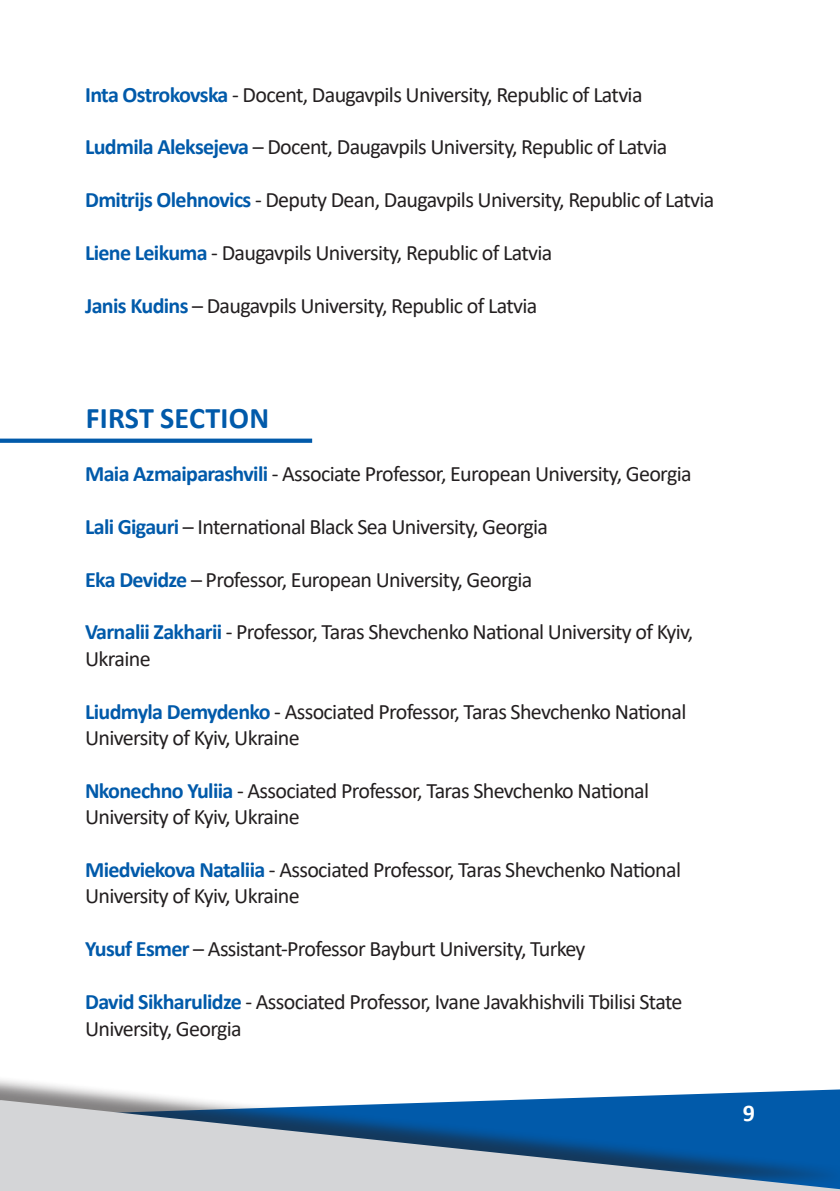
<style>
.page{position:relative;width:840px;height:1191px;background:#fff}
.page>*{position:absolute;margin:0;border:0;box-sizing:border-box;transform-origin:0 0}
.t1{font:700 30px "Calibri";letter-spacing:.01em;color:#015aaa}
.t2{font:700 24px "Calibri";color:#fff}
.t3{font:22px/26.4px "Calibri";letter-spacing:-.03em;color:#231f20}
.s1{font-weight:700;color:#015aaa}
</style>
<div class="page">
<div style="left:0;top:1075px;width:839px;height:112px;background:#231f20;opacity:.56"></div>
<svg style="left:1px;top:1100px;width:838px;height:91px;fill:#d4d5d7"></svg>
<svg style="left:0;top:1089px;width:1px;height:102px"></svg>
<div style="left:0;top:438px;width:312px;height:5px;background:#015aaa"></div>
<p class="t3" style="left:85px;top:80px;width:558px"><span class="s1">Inta Ostrokovska</span> - Docent, Daugavpils University, Republic of Latvia</p>
<p class="t3" style="left:85px;top:133px;width:583px"><span class="s1">Ludmila Aleksejeva</span> – Docent, Daugavpils University, Republic of Latvia</p>
<p class="t3" style="left:85px;top:186px;width:630px"><span class="s1">Dmitrijs Olehnovics</span> - Deputy Dean, Daugavpils University, Republic of Latvia</p>
<p class="t3" style="left:85px;top:239px;width:468px"><span class="s1">Liene Leikuma</span> - Daugavpils University, Republic of Latvia</p>
<p class="t3" style="left:85px;top:292px;width:453px"><span class="s1">Janis Kudins</span> – Daugavpils University, Republic of Latvia</p>
<p class="t1" style="left:86px;top:397px;width:185px">FIRST SECTION</p>
<p class="t3" style="left:85px;top:460px;width:607px"><span class="s1">Maia Azmaiparashvili</span> - Associate Professor, European University, Georgia</p>
<p class="t3" style="left:85px;top:512px;width:464px"><span class="s1">Lali Gigauri</span> – International Black Sea University, Georgia</p>
<p class="t3" style="left:85px;top:565px;width:448px"><span class="s1">Eka Devidze</span> – Professor, European University, Georgia</p>
<p class="t3" style="left:85px;top:618px;width:609px"><span class="s1">Varnalii Zakharii</span> - Professor, Taras Shevchenko National University of Kyiv,<br>Ukraine</p>
<p class="t3" style="left:85px;top:697px;width:602px"><span class="s1">Liudmyla Demydenko</span> - Associated Professor, Taras Shevchenko National</p>
<p class="t3" style="left:85px;top:724px;width:216px">University of Kyiv, Ukraine</p>
<p class="t3" style="left:85px;top:776px;width:565px"><span class="s1">Nkonechno Yuliia</span> - Associated Professor, Taras Shevchenko National</p>
<p class="t3" style="left:85px;top:803px;width:216px">University of Kyiv, Ukraine</p>
<p class="t3" style="left:85px;top:856px;width:597px"><span class="s1">Miedviekova Nataliia</span> - Associated Professor, Taras Shevchenko National<br>University of Kyiv, Ukraine</p>
<p class="t3" style="left:85px;top:935px;width:501px"><span class="s1">Yusuf Esmer</span> – Assistant-Professor Bayburt University, Turkey</p>
<p class="t3" style="left:85px;top:988px;width:598px"><span class="s1">David Sikharulidze</span> - Associated Professor, Ivane Javakhishvili Tbilisi State<br>University, Georgia</p>
<p class="t2" style="left:742px;top:1095px;width:14px">9</p>
</div>
